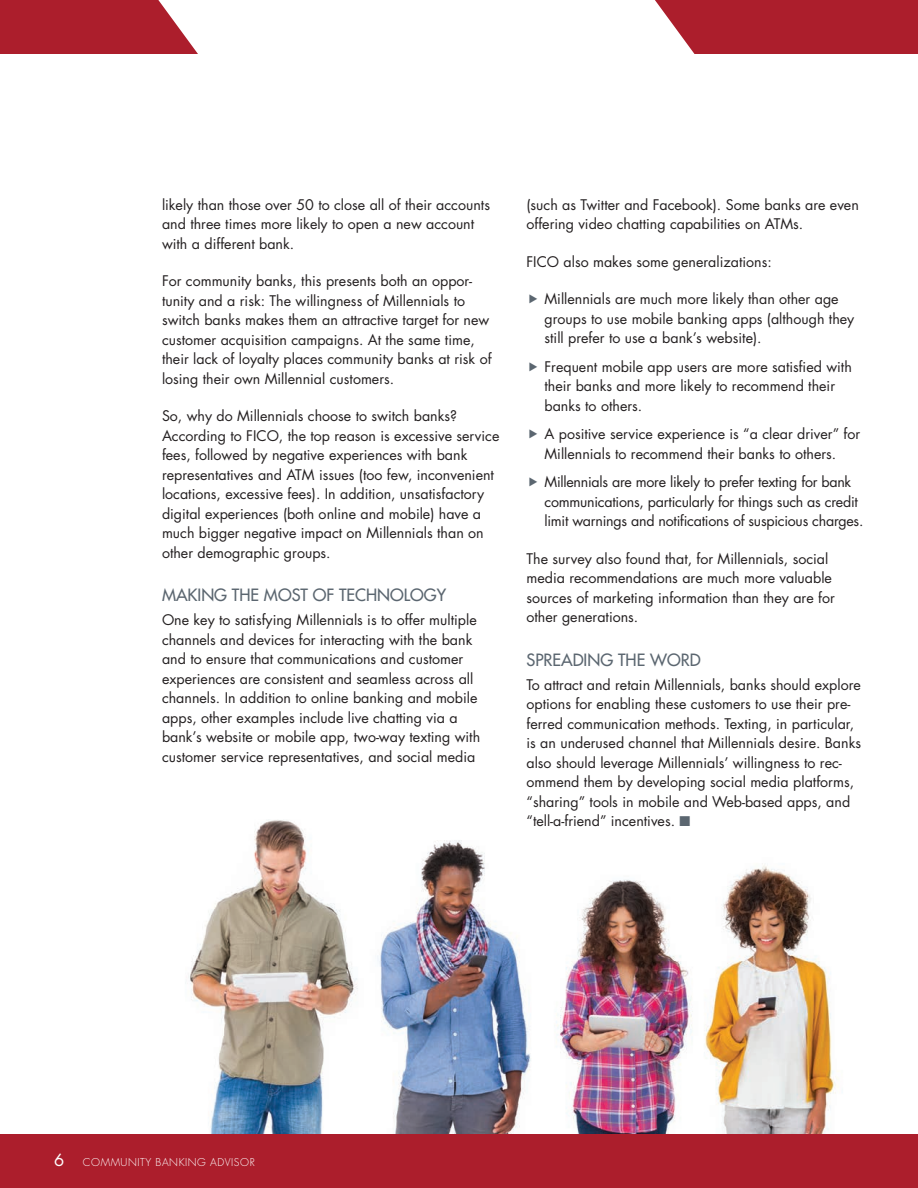
<style>
.page{position:relative;width:918px;height:1188px;background:#fff}
.page>*{position:absolute;margin:0;border:0;box-sizing:border-box;transform-origin:0 0}
.t1{font:500 16.5px "Futura Std";color:#5b6670}
.t2{font:16.5px "Futura Std";color:#fff}
.t3{font:14.25px/19.5px "Futura Std";color:#231f20}
.t4{font:14.25px/19.5px "Futura Std";letter-spacing:-.02em;color:#231f20}
.t5{font:300 10.5px "Futura Std";letter-spacing:.05em;color:#fff}
.s1{color:#5b6670}
</style>
<div class="page">
<img style="left:190px;top:820px;width:648px;height:314px">
<svg style="left:0;top:0;width:198px;height:54px;background:#b43340"></svg>
<div style="left:0;top:1134px;width:918px;height:54px;background:#ac1e2c"></div>
<svg style="left:655px;top:0;width:263px;height:54px;background:#b22e3b"></svg>
<p class="t3" style="left:162px;top:195px;width:330px">likely than those over 50 to close all of their accounts and three times more likely to open a new account with a different bank.</p>
<p class="t3" style="left:162px;top:271px;width:331px">For community banks, this presents both an oppor&shy;tunity and a risk: The willingness of Millennials to switch banks makes them an attractive target for new customer acquisition campaigns. At the same time, their lack of loyalty places community banks at risk of losing their own Millennial customers.</p>
<p class="t3" style="left:162px;top:406px;width:339px">So, why do Millennials choose to switch banks?<br>According to FICO, the top reason is excessive service fees, followed by negative experiences with bank representatives and ATM issues (too few, inconvenient locations, excessive fees). In addition, unsatisfactory digital experiences (both online and mobile) have a much bigger negative impact on Millennials than on other demographic groups.</p>
<p class="t1" style="left:162px;top:585px;width:286px">MAKING THE MOST OF TECHNOLOGY</p>
<p class="t3" style="left:162px;top:610px;width:320px">One key to satisfying Millennials is to offer multiple channels and devices for interacting with the bank and to ensure that communications and customer experiences are consistent and seamless across all channels. In addition to online banking and mobile apps, other examples include live chatting via a bank’s website or mobile app, two-way texting with customer service representatives, and social media</p>
<p class="t3" style="left:527px;top:195px;width:334px">(such as Twitter and Facebook). Some banks are even offering video chatting capabilities on ATMs.</p>
<p class="t3" style="left:527px;top:252px;width:247px">FICO also makes some generalizations:</p>
<p class="t3" style="left:544px;top:289px;width:311px">Millennials are much more likely than other age groups to use mobile banking apps (although they still prefer to use a bank’s website).</p>
<p class="t3" style="left:544px;top:357px;width:309px">Frequent mobile app users are more satisfied with their banks and more likely to recommend their banks to others.</p>
<p class="t3" style="left:544px;top:424px;width:317px">A positive service experience is “a clear driver” for<br>Millennials to recommend their banks to others.</p>
<p class="t4" style="left:544px;top:472px;width:320px">Millennials are more likely to prefer texting for bank communications, particularly for things such as credit limit warnings and notifications of suspicious charges.</p>
<p class="t3" style="left:527px;top:549px;width:310px">The survey also found that, for Millennials, social media recommendations are much more valuable sources of marketing information than they are for other generations.</p>
<p class="t1" style="left:526px;top:649px;width:176px">SPREADING THE WORD</p>
<p class="t3" style="left:526px;top:675px;width:336px">To attract and retain Millennials, banks should explore options for enabling these customers to use their pre&shy;ferred communication methods. Texting, in particular, is an underused channel that Millennials desire. Banks also should leverage Millennials’ willingness to rec&shy;ommend them by developing social media platforms, “sharing” tools in mobile and Web-based apps, and “tell-a-friend” incentives. <span class="s1">■</span></p>
<p class="t2" style="left:54px;top:1149px;width:12px">6</p>
<p class="t5" style="left:83px;top:1155px;width:173px">COMMUNITY BANKING ADVISOR</p>
</div>
